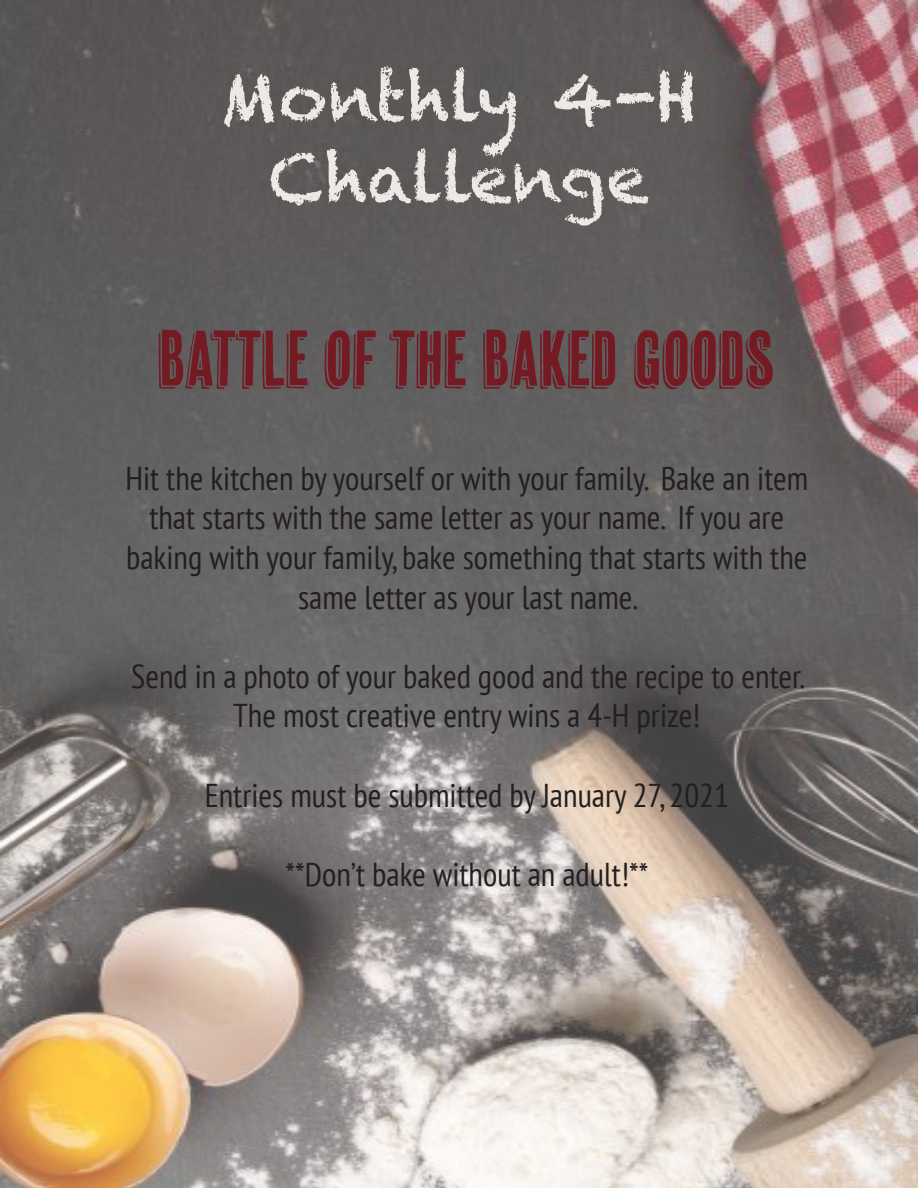
<style>
.page{position:relative;width:918px;height:1188px;background:#fff}
.page>*{position:absolute;margin:0;border:0;box-sizing:border-box;transform-origin:0 0}
.t1{font:78px "Cheap Pine";color:#741a23}
.t2{font:67.5px/81px "Chalkduster";color:#ece9e7;text-align:center}
.t3{font:condensed 33px/39.6px "PT Sans";color:#231f20;text-align:center}
</style>
<div class="page">
<img style="left:0;top:0;width:918px;height:1188px">
<p class="t2" style="left:220px;top:57px;width:479px">Monthly 4-H<br>Challenge</p>
<p class="t1" style="left:158px;top:316px;width:619px">BATTLE OF THE BAKED GOODS</p>
<p class="t3" style="left:125px;top:458px;width:684px">Hit the kitchen by yourself or with your family. Bake an item that starts with the same letter as your name. If you are baking with your family, bake something that starts with the same letter as your last name.</p>
<p class="t3" style="left:131px;top:656px;width:675px">Send in a photo of your baked good and the recipe to enter.<br>The most creative entry wins a 4-H prize!</p>
<p class="t3" style="left:205px;top:774px;width:526px">Entries must be submitted by January 27, 2021</p>
<p class="t3" style="left:286px;top:854px;width:364px">**Don’t bake without an adult!**</p>
</div>
